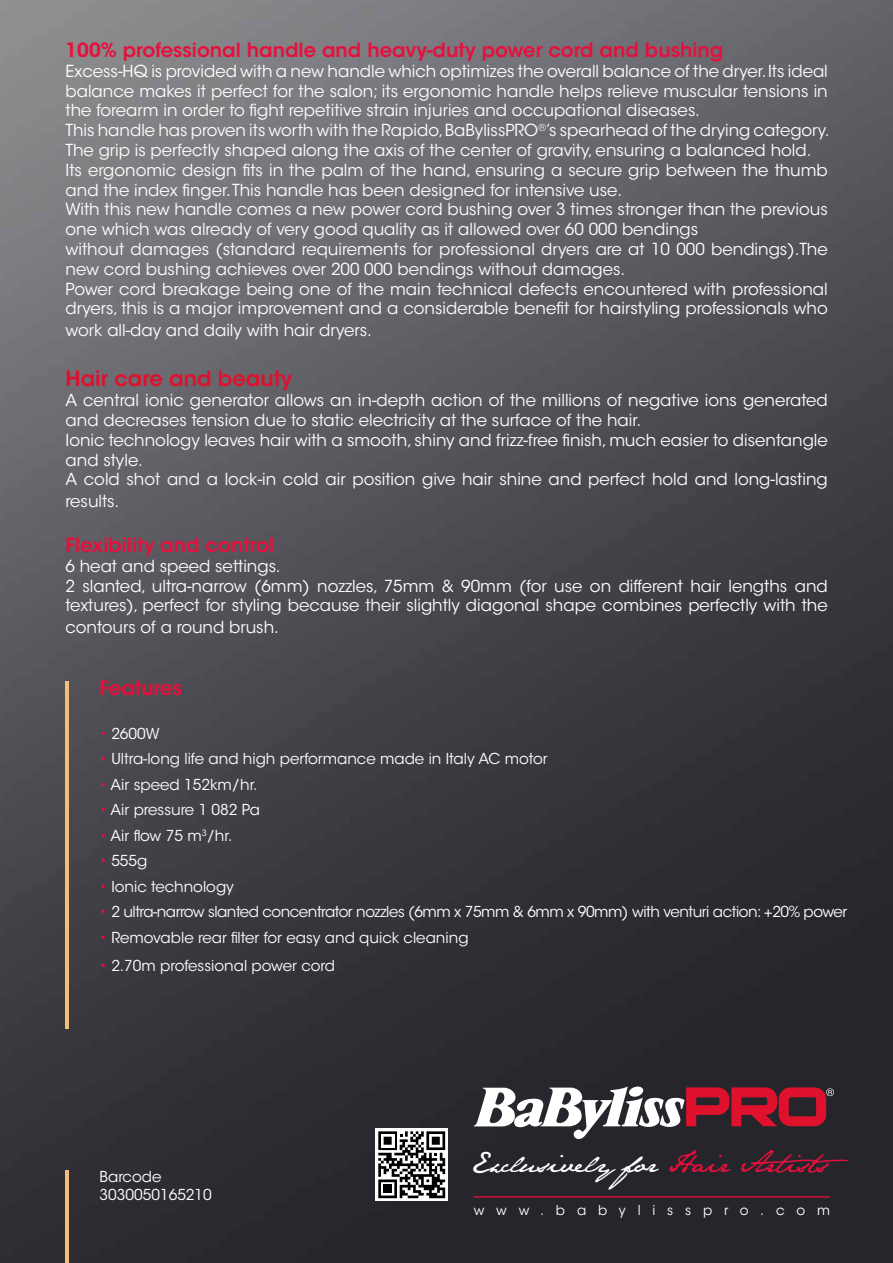
<style>
.page{position:relative;width:893px;height:1263px;background:#fff}
.page>*{position:absolute;margin:0;border:0;box-sizing:border-box;transform-origin:0 0}
.t1{font:25.8px "Jane Austen";color:#fff}
.t2{font:600 21px "ITC Avant Garde Std";color:#df112d}
.t3{font:600 19.5px "ITC Avant Garde Std";color:#e80f3c}
.t4{font:16.5px/19.8px "ITC Avant Garde Std";color:#fff}
.t5{font:15px/18px "ITC Avant Garde Std";color:#fff}
.t6{font:15px "ITC Avant Garde Std";letter-spacing:-.03em;color:#fff}
.t7{font:13.5px "ITC Avant Garde Std";letter-spacing:.88em;color:#fff}
.s1{color:#e80f3c}
</style>
<div class="page">
<img style="left:0;top:0;width:893px;height:1263px">
<hr style="left:474px;top:1196px;width:356px;height:1px;background:#e80f3c">
<div style="left:376px;top:1129px;width:72px;height:72px;background:linear-gradient(to right,#fff,#fff)"></div>
<svg style="left:378px;top:1131px;width:67px;height:67px"></svg>
<svg style="left:473px;top:1086px;width:361px;height:53px"></svg>
<hr style="left:66px;top:681px;width:3px;height:347px;background:#f3bd7c">
<hr style="left:66px;top:1171px;width:3px;height:92px;background:#f3bd7c">
<p class="t3" style="left:66px;top:37px;width:659px">100% professional handle and heavy-duty power cord and bushing</p>
<p class="t4" style="left:66px;top:61px;width:766px">Excess-HQ is provided with a new handle which optimizes the overall balance of the dryer. Its ideal balance makes it perfect for the salon; its ergonomic handle helps relieve muscular tensions in the forearm in order to fight repetitive strain injuries and occupational diseases.<br>This handle has proven its worth with the Rapido, BaBylissPRO<sup>®</sup>’s spearhead of the drying category.<br>The grip is perfectly shaped along the axis of the center of gravity, ensuring a balanced hold.<br>Its ergonomic design fits in the palm of the hand, ensuring a secure grip between the thumb and the index finger. This handle has been designed for intensive use.<br>With this new handle comes a new power cord bushing over 3 times stronger than the previous one which was already of very good quality as it allowed over 60 000 bendings<br>without damages (standard requirements for professional dryers are at 10 000 bendings).The new cord bushing achieves over 200 000 bendings without damages.<br>Power cord breakage being one of the main technical defects encountered with professional dryers, this is a major improvement and a considerable benefit for hairstyling professionals who</p>
<p class="t4" style="left:66px;top:320px;width:308px">work all-day and daily with hair dryers.</p>
<p class="t2" style="left:66px;top:365px;width:228px">Hair care and beauty</p>
<p class="t4" style="left:66px;top:390px;width:764px">A central ionic generator allows an in-depth action of the millions of negative ions generated and decreases tension due to static electricity at the surface of the hair.<br>Ionic technology leaves hair with a smooth, shiny and frizz-free finish, much easier to disentangle and style.<br>A cold shot and a lock-in cold air position give hair shine and perfect hold and long-lasting</p>
<p class="t4" style="left:66px;top:491px;width:55px">results.</p>
<p class="t3" style="left:66px;top:532px;width:210px">Flexibility and control</p>
<p class="t4" style="left:66px;top:556px;width:764px">6 heat and speed settings.<br>2 slanted, ultra-narrow (6mm) nozzles, 75mm &amp; 90mm (for use on different hair lengths and textures), perfect for styling because their slightly diagonal shape combines perfectly with the</p>
<p class="t4" style="left:66px;top:617px;width:215px">contours of a round brush.</p>
<p class="t3" style="left:100px;top:676px;width:84px">Features</p>
<p class="t5" style="left:100px;top:724px;width:62px"><span class="s1">•</span> 2600W</p>
<p class="t5" style="left:100px;top:750px;width:450px"><span class="s1">•</span> Ultra-long life and high performance made in Italy AC motor</p>
<p class="t5" style="left:100px;top:775px;width:160px"><span class="s1">•</span> Air speed 152km/hr.</p>
<p class="t5" style="left:100px;top:801px;width:162px"><span class="s1">•</span> Air pressure 1 082 Pa</p>
<p class="t5" style="left:100px;top:826px;width:134px"><span class="s1">•</span> Air flow 75 m<sup>3</sup>/hr.</p>
<p class="t5" style="left:100px;top:852px;width:49px"><span class="s1">•</span> 555g</p>
<p class="t5" style="left:100px;top:877px;width:136px"><span class="s1">•</span> Ionic technology</p>
<p class="t6" style="left:100px;top:903px;width:749px"><span class="s1">•</span> 2 ultra-narrow slanted concentrator nozzles (6mm x 75mm &amp; 6mm x 90mm) with venturi action: +20% power</p>
<p class="t5" style="left:100px;top:928px;width:370px"><span class="s1">•</span> Removable rear filter for easy and quick cleaning</p>
<p class="t5" style="left:100px;top:957px;width:237px"><span class="s1">•</span> 2.70m professional power cord</p>
<p class="t5" style="left:100px;top:1168px;width:114px">Barcode<br>3030050165210</p>
<h1 class="t1" style="left:471px;top:1147px;width:380px">Exclusively for <span class="s1">Hair Artists</span></h1>
<p class="t7" style="left:474px;top:1202px;width:358px">www.babylisspro.com</p>
</div>
